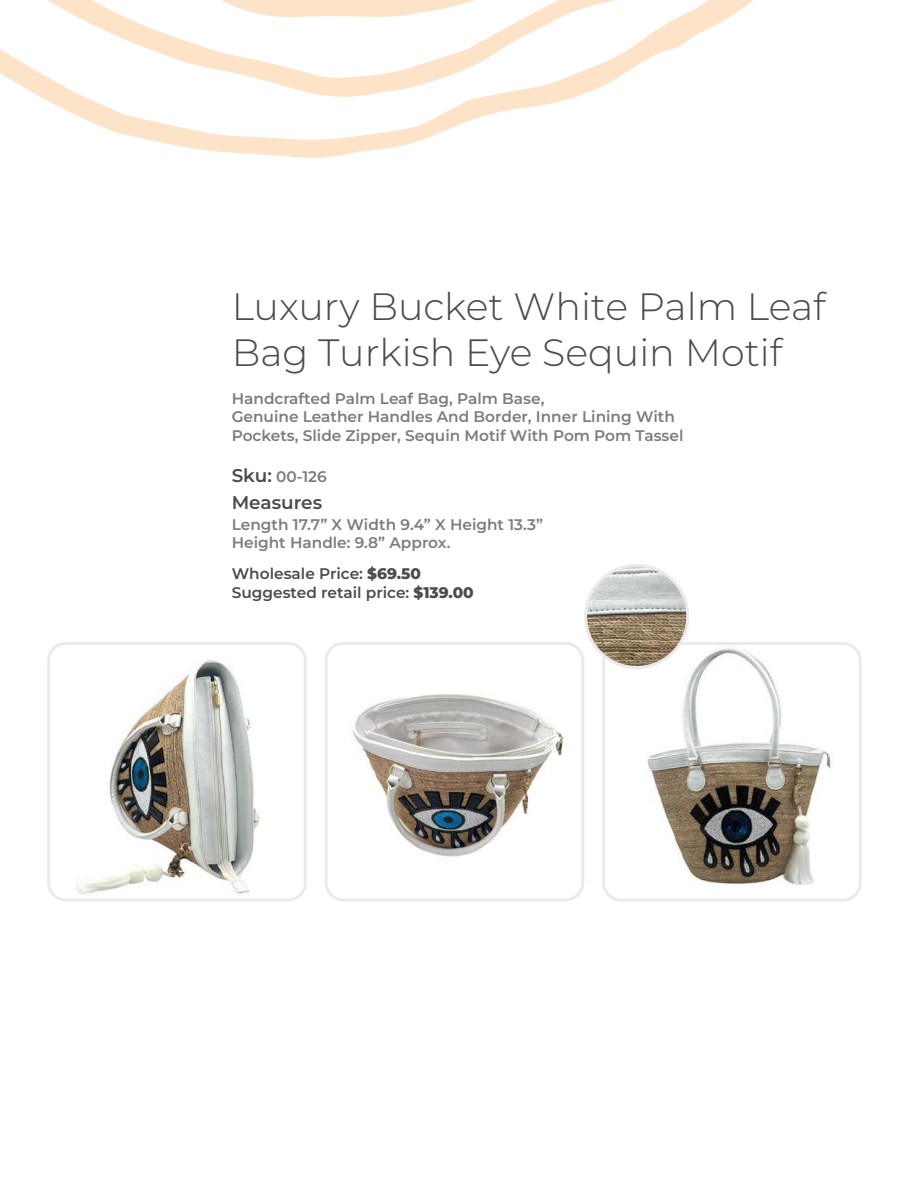
<style>
.page{position:relative;width:918px;height:1188px;background:#fff}
.page>*{position:absolute;margin:0;border:0;box-sizing:border-box;transform-origin:0 0}
.t1{font:300 38.1px/45.8px "Montserrat";color:#4e4b4c}
.t2{font:600 18.45px "Montserrat";color:#4e4b4c}
.t3{font:600 15.3px/18.5px "Montserrat";color:#7d7c7e}
.t4{font:600 15.3px/19.2px "Montserrat";color:#4e4b4c}
.s1{font-size:18.45px;color:#4e4b4c}
.s2{font-weight:800}
</style>
<div class="page">
<img style="left:606px;top:646px;width:252px;height:251px">
<div style="left:602px;top:642px;width:260px;height:259px;border:3px solid #ebeaea;border-radius:17px"></div>
<img style="left:329px;top:646px;width:251px;height:251px">
<div style="left:325px;top:642px;width:259px;height:259px;border:3px solid #ebeaea;border-radius:17px"></div>
<img style="left:51px;top:646px;width:252px;height:251px">
<div style="left:47px;top:642px;width:260px;height:259px;border:3px solid #ebeaea;border-radius:17px"></div>
<img style="left:586px;top:565px;width:102px;height:102px;border-radius:51px">
<div style="left:584px;top:564px;width:105px;height:105px;border:3px solid #ebeaea;border-radius:50%"></div>
<svg style="left:0;top:0;width:753px;height:158px"></svg>
<svg style="left:0;top:0;width:689px;height:18px"></svg>
<h1 class="t1" style="left:232px;top:283px;width:596px">Luxury Bucket White Palm Leaf<br>Bag Turkish Eye Sequin Motif</h1>
<p class="t3" style="left:232px;top:389px;width:453px">Handcrafted Palm Leaf Bag, Palm Base,<br>Genuine Leather Handles And Border, Inner Lining With<br>Pockets, Slide Zipper, Sequin Motif With Pom Pom Tassel</p>
<p class="t3" style="left:232px;top:467px;width:97px"><span class="s1">Sku:</span> 00-126</p>
<p class="t2" style="left:232px;top:490px;width:92px">Measures</p>
<p class="t3" style="left:232px;top:515px;width:313px">Length 17.7” X Width 9.4” X Height 13.3”<br>Height Handle: 9.8” Approx.</p>
<p class="t4" style="left:232px;top:563px;width:244px">Wholesale Price: <span class="s2">$69.50<br></span>Suggested retail price: <span class="s2">$139.00</span></p>
</div>
